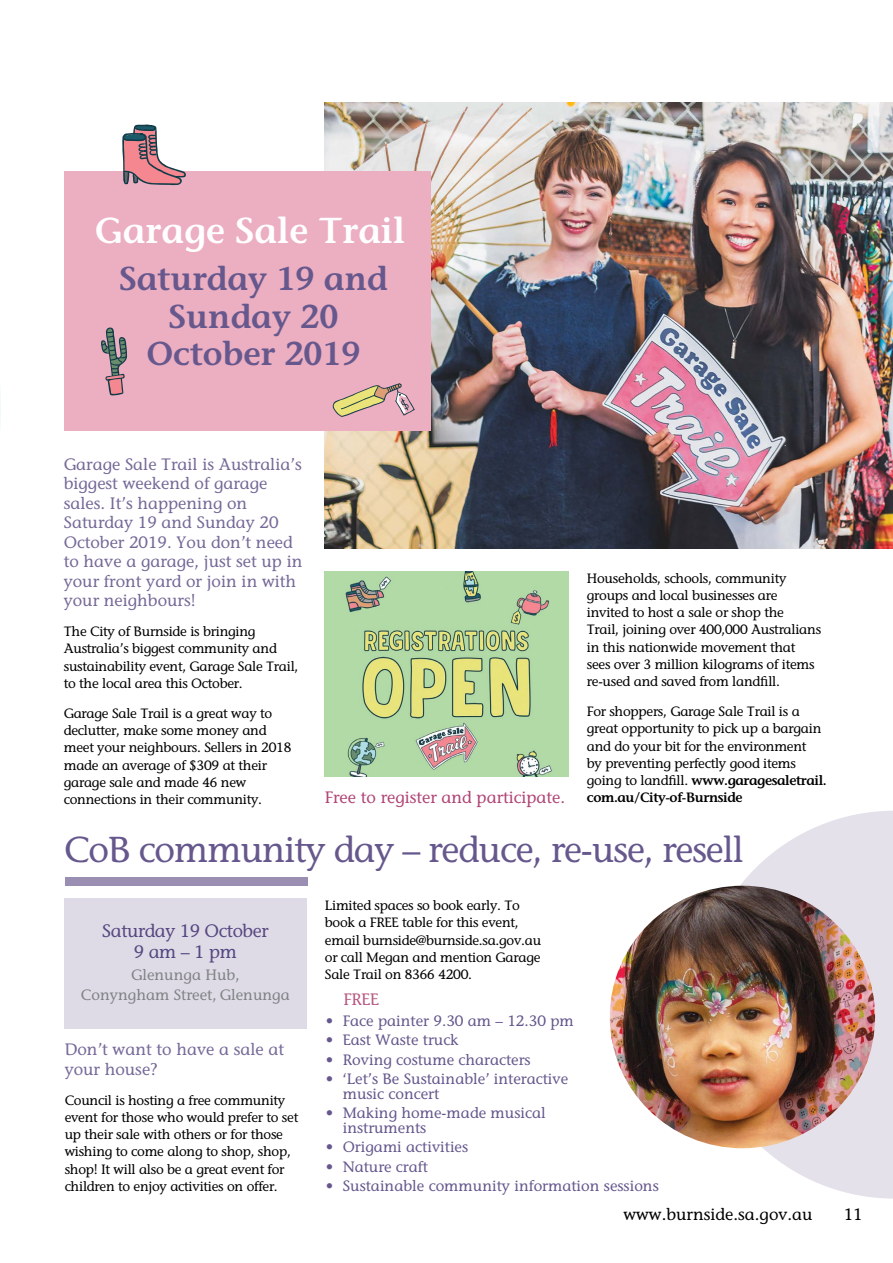
<style>
.page{position:relative;width:893px;height:1263px;background:#fff}
.page>*{position:absolute;margin:0;border:0;box-sizing:border-box;transform-origin:0 0}
.t1{font:36px "Stone Informal";letter-spacing:-.03em;color:#66588d}
.t2{font:600 36px "Stone Informal";color:#fff}
.t3{font:600 33px/37.5px "Stone Informal";color:#66588d;text-align:center}
.t4{font:18px/21px "Stone Informal";letter-spacing:-.02em;color:#564882;text-align:center}
.t5{font:16.5px/19.5px "Stone Informal";color:#766998}
.t6{font:16.5px "Stone Informal";color:#b04475}
.t7{font:16.5px "Stone Informal";color:#000}
.t8{font:16.5px "Stone Informal";color:#b85a82}
.t9{font:15px/15px "Stone Informal";color:#66588d}
.t10{font:15px/19.5px "Stone Informal";color:#808285;text-align:center}
.t11{font:13.5px/17.2px "Stone Informal";letter-spacing:-.02em;color:#000}
.s1{font-weight:600}
</style>
<div class="page">
<svg style="left:0;top:393px;width:1px;height:33px"></svg>
<img style="left:325px;top:102px;width:568px;height:447px">
<img style="left:325px;top:571px;width:243px;height:206px">
<div style="left:64px;top:172px;width:367px;height:259px;background:#ecaec1"></div>
<svg style="left:734px;top:811px;width:159px;height:387px;fill:#e4e1ea"></svg>
<img style="left:610px;top:886px;width:265px;height:262px">
<div style="left:65px;top:877px;width:243px;height:9px;background:#9a8fb2"></div>
<div style="left:64px;top:898px;width:243px;height:130px;background:#dedbe6"></div>
<svg style="left:122px;top:124px;width:65px;height:62px"></svg>
<svg style="left:101px;top:327px;width:26px;height:69px"></svg>
<svg style="left:332px;top:383px;width:83px;height:34px"></svg>
<h1 class="t2" style="left:95px;top:208px;width:312px">Garage Sale Trail</h1>
<h2 class="t3" style="left:119px;top:260px;width:270px">Saturday 19 and<br>Sunday 20<br>October 2019</h2>
<p class="t5" style="left:64px;top:454px;width:240px">Garage Sale Trail is Australia’s biggest weekend of garage sales. It’s happening on<br>Saturday 19 and Sunday 20<br>October 2019. You don’t need to have a garage, just set up in your front yard or join in with your neighbours!</p>
<p class="t11" style="left:64px;top:623px;width:236px">The City of Burnside is bringing Australia’s biggest community and sustainability event, Garage Sale Trail, to the local area this October.</p>
<p class="t11" style="left:64px;top:704px;width:229px">Garage Sale Trail is a great way to declutter, make some money and meet your neighbours. Sellers in 2018 made an average of $309 at their garage sale and made 46 new connections in their community.</p>
<p class="t11" style="left:587px;top:569px;width:236px">Households, schools, community groups and local businesses are invited to host a sale or shop the<br>Trail, joining over 400,000 Australians in this nationwide movement that sees over 3 million kilograms of items re-used and saved from landfill.</p>
<p class="t11" style="left:587px;top:703px;width:241px">For shoppers, Garage Sale Trail is a great opportunity to pick up a bargain and do your bit for the environment<br>by preventing perfectly good items going to landfill. <span class="s1">www.garagesaletrail. com.au/City-of-Burnside</span></p>
<h1 class="t1" style="left:64px;top:827px;width:681px">CoB community day – reduce, re-use, resell</h1>
<p class="t6" style="left:325px;top:787px;width:242px">Free to register and participate.</p>
<h3 class="t4" style="left:102px;top:920px;width:168px">Saturday 19 October<br>9 am – 1 pm</h3>
<p class="t10" style="left:81px;top:965px;width:210px">Glenunga Hub,<br>Conyngham Street, Glenunga</p>
<p class="t5" style="left:65px;top:1039px;width:221px">Don’t want to have a sale at your house?</p>
<p class="t11" style="left:65px;top:1091px;width:235px">Council is hosting a free community event for those who would prefer to set up their sale with others or for those wishing to come along to shop, shop, shop! It will also be a great event for children to enjoy activities on offer.</p>
<p class="t11" style="left:325px;top:897px;width:218px">Limited spaces so book early. To book a FREE table for this event, email burnside@burnside.sa.gov.au or call Megan and mention Garage<br>Sale Trail on 8366 4200.</p>
<p class="t8" style="left:344px;top:989px;width:37px">FREE</p>
<p class="t9" style="left:326px;top:1013px;width:250px">• Face painter 9.30 am – 12.30 pm</p>
<p class="t9" style="left:326px;top:1033px;width:134px">• East Waste truck</p>
<p class="t9" style="left:326px;top:1052px;width:206px">• Roving costume characters</p>
<p class="t9" style="left:343px;top:1071px;width:227px;text-indent:-17px">• ‘Let’s Be Sustainable’ interactive music concert</p>
<p class="t9" style="left:343px;top:1105px;width:204px;text-indent:-17px">• Making home-made musical instruments</p>
<p class="t9" style="left:326px;top:1139px;width:144px">• Origami activities</p>
<p class="t9" style="left:326px;top:1159px;width:104px">• Nature craft</p>
<p class="t9" style="left:326px;top:1178px;width:335px">• Sustainable community information sessions</p>
<p class="t7" style="left:623px;top:1204px;width:191px">www.burnside.sa.gov.au</p>
<p class="t7" style="left:844px;top:1204px;width:20px">11</p>
</div>
